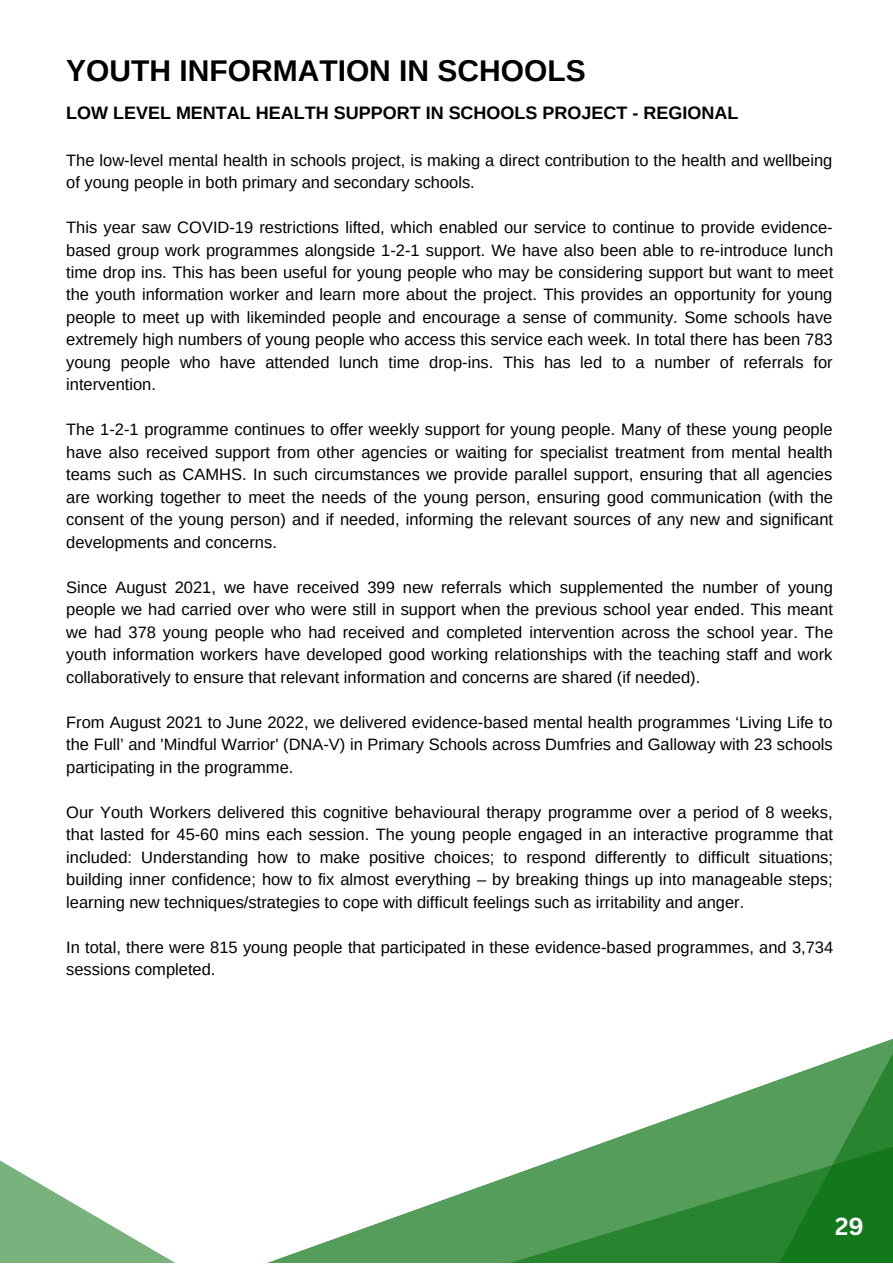
<style>
.page{position:relative;width:893px;height:1264px;background:#fff}
.page>*{position:absolute;margin:0;border:0;box-sizing:border-box;transform-origin:0 0}
.t1{font:700 30px "Arimo";color:#000}
.t2{font:700 24px "Canva Sans";color:#fff}
.t3{font:700 18px "Arimo";color:#000}
.t4{font:16.5px/22.5px "Arimo";color:#000;text-align:justify}
</style>
<div class="page">
<svg style="left:0;top:1039px;width:892px;height:223px"></svg>
<h1 class="t1" style="left:66px;top:54px;width:521px">YOUTH INFORMATION IN SCHOOLS</h1>
<p class="t3" style="left:66px;top:103px;width:673px">LOW LEVEL MENTAL HEALTH SUPPORT IN SCHOOLS PROJECT - REGIONAL</p>
<p class="t4" style="left:66px;top:148px;width:767px">The low-level mental health in schools project, is making a direct contribution to the health and wellbeing of young people in both primary and secondary schools.</p>
<p class="t4" style="left:66px;top:216px;width:768px">This year saw COVID-19 restrictions lifted, which enabled our service to continue to provide evidence&shy;based group work programmes alongside 1-2-1 support. We have also been able to re-introduce lunch time drop ins. This has been useful for young people who may be considering support but want to meet the youth information worker and learn more about the project. This provides an opportunity for young people to meet up with likeminded people and encourage a sense of community. Some schools have extremely high numbers of young people who access this service each week. In total there has been 783 young people who have attended lunch time drop-ins. This has led to a number of referrals for intervention.</p>
<p class="t4" style="left:66px;top:418px;width:768px">The 1-2-1 programme continues to offer weekly support for young people. Many of these young people have also received support from other agencies or waiting for specialist treatment from mental health teams such as CAMHS. In such circumstances we provide parallel support, ensuring that all agencies are working together to meet the needs of the young person, ensuring good communication (with the consent of the young person) and if needed, informing the relevant sources of any new and significant developments and concerns.</p>
<p class="t4" style="left:66px;top:576px;width:768px">Since August 2021, we have received 399 new referrals which supplemented the number of young people we had carried over who were still in support when the previous school year ended. This meant we had 378 young people who had received and completed intervention across the school year. The youth information workers have developed good working relationships with the teaching staff and work collaboratively to ensure that relevant information and concerns are shared (if needed).</p>
<p class="t4" style="left:66px;top:711px;width:768px">From August 2021 to June 2022, we delivered evidence-based mental health programmes ‘Living Life to the Full’ and 'Mindful Warrior' (DNA-V) in Primary Schools across Dumfries and Galloway with 23 schools participating in the programme.</p>
<p class="t4" style="left:66px;top:800px;width:768px">Our Youth Workers delivered this cognitive behavioural therapy programme over a period of 8 weeks, that lasted for 45-60 mins each session. The young people engaged in an interactive programme that included: Understanding how to make positive choices; to respond differently to difficult situations; building inner confidence; how to fix almost everything – by breaking things up into manageable steps; learning new techniques/strategies to cope with difficult feelings such as irritability and anger.</p>
<p class="t4" style="left:66px;top:935px;width:768px">In total, there were 815 young people that participated in these evidence-based programmes, and 3,734 sessions completed.</p>
<h2 class="t2" style="left:835px;top:1209px;width:30px">29</h2>
</div>
